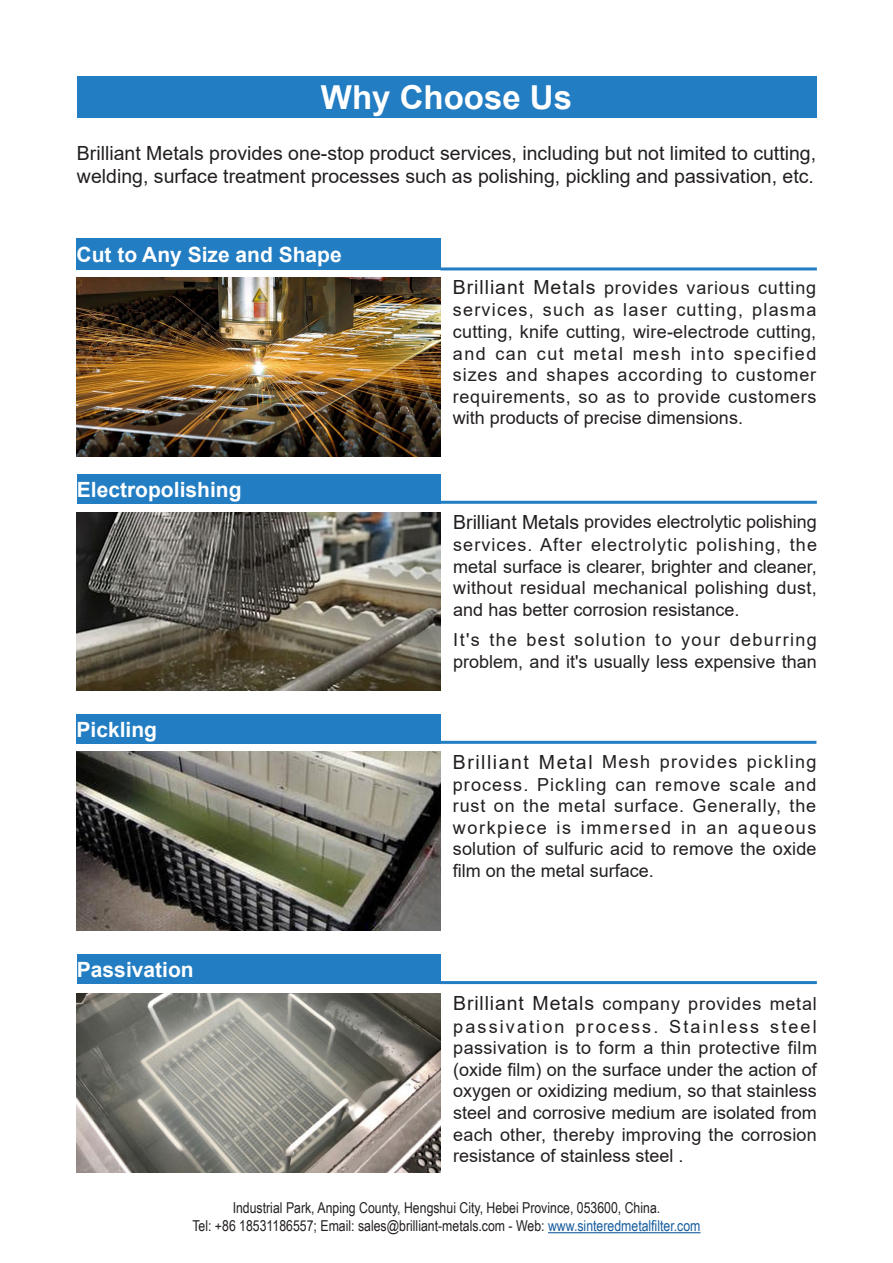
<style>
.page{position:relative;width:893px;height:1263px;background:#fff}
.page>*{position:absolute;margin:0;border:0;box-sizing:border-box;transform-origin:0 0}
.t1{font:700 33px "Arial";color:#fff}
.t2{font:700 21px "Arial";color:#fff}
.t3{font:19.5px/23.4px "Arial";color:#231f20}
.t4{font:18px/21.8px "Arial";color:#231f20;text-align:justify}
.t5{font:15px/18px "Arial Narrow";color:#231f20;text-align:center}
.s1{font-size:19.5px}
.s2{color:#175d9e}
</style>
<div class="page">
<hr style="left:548px;top:1232px;width:153px;height:1px;background:#175d9e">
<div style="left:77px;top:77px;width:739px;height:41px;background:#227dc2"></div>
<div style="left:77px;top:238px;width:364px;height:32px;background:#227dc2"></div>
<img style="left:77px;top:277px;width:363px;height:179px">
<div style="left:77px;top:475px;width:364px;height:29px;background:#227dc2"></div>
<img style="left:77px;top:512px;width:364px;height:179px">
<div style="left:77px;top:715px;width:364px;height:29px;background:#227dc2"></div>
<img style="left:77px;top:752px;width:363px;height:178px">
<div style="left:77px;top:955px;width:364px;height:29px;background:#227dc2"></div>
<img style="left:77px;top:994px;width:363px;height:178px">
<hr style="left:441px;top:267px;width:376px;height:3px;background:#227dc2">
<hr style="left:441px;top:501px;width:376px;height:3px;background:#227dc2">
<hr style="left:440px;top:741px;width:376px;height:3px;background:#227dc2">
<hr style="left:441px;top:981px;width:376px;height:3px;background:#227dc2">
<p class="t1" style="left:321px;top:74px;width:253px">Why Choose Us</p>
<p class="t3" style="left:77px;top:141px;width:741px">Brilliant Metals provides one-stop product services, including but not limited to cutting, welding, surface treatment processes such as polishing, pickling and passivation, etc.</p>
<p class="t2" style="left:77px;top:239px;width:267px">Cut to Any Size and Shape</p>
<p class="t2" style="left:77px;top:474px;width:166px">Electropolishing</p>
<p class="t2" style="left:77px;top:714px;width:82px">Pickling</p>
<p class="t2" style="left:77px;top:955px;width:118px">Passivation</p>
<p class="t4" style="left:453px;top:276px;width:365px"><span class="s1">Brilliant Metals</span> provides various cutting services, such as laser cutting, plasma cutting, knife cutting, wire-electrode cutting, and can cut metal mesh into specified sizes and shapes according to customer requirements, so as to provide customers with products of precise dimensions.</p>
<p class="t4" style="left:453px;top:511px;width:365px"><span class="s1">Brilliant Metals</span> provides electrolytic polishing services. After electrolytic polishing, the metal surface is clearer, brighter and cleaner, without residual mechanical polishing dust, and has better corrosion resistance.</p>
<p class="t4" style="left:453px;top:629px;width:365px">It's the best solution to your deburring problem, and it's usually less expensive than</p>
<p class="t4" style="left:453px;top:751px;width:365px"><span class="s1">Brilliant Metal</span> Mesh provides pickling process. Pickling can remove scale and rust on the metal surface. Generally, the workpiece is immersed in an aqueous solution of sulfuric acid to remove the oxide film on the metal surface.</p>
<p class="t4" style="left:453px;top:992px;width:365px"><span class="s1">Brilliant Metals</span> company provides metal passivation process. Stainless steel passivation is to form a thin protective film (oxide film) on the surface under the action of oxygen or oxidizing medium, so that stainless steel and corrosive medium are isolated from each other, thereby improving the corrosion resistance of stainless steel .</p>
<p class="t5" style="left:192px;top:1198px;width:510px">Industrial Park, Anping County, Hengshui City, Hebei Province, 053600, China.<br>Tel: +86 18531186557; Email: sales@brilliant-metals.com - Web: <span class="s2">www.sinteredmetalfilter.com</span></p>
</div>
